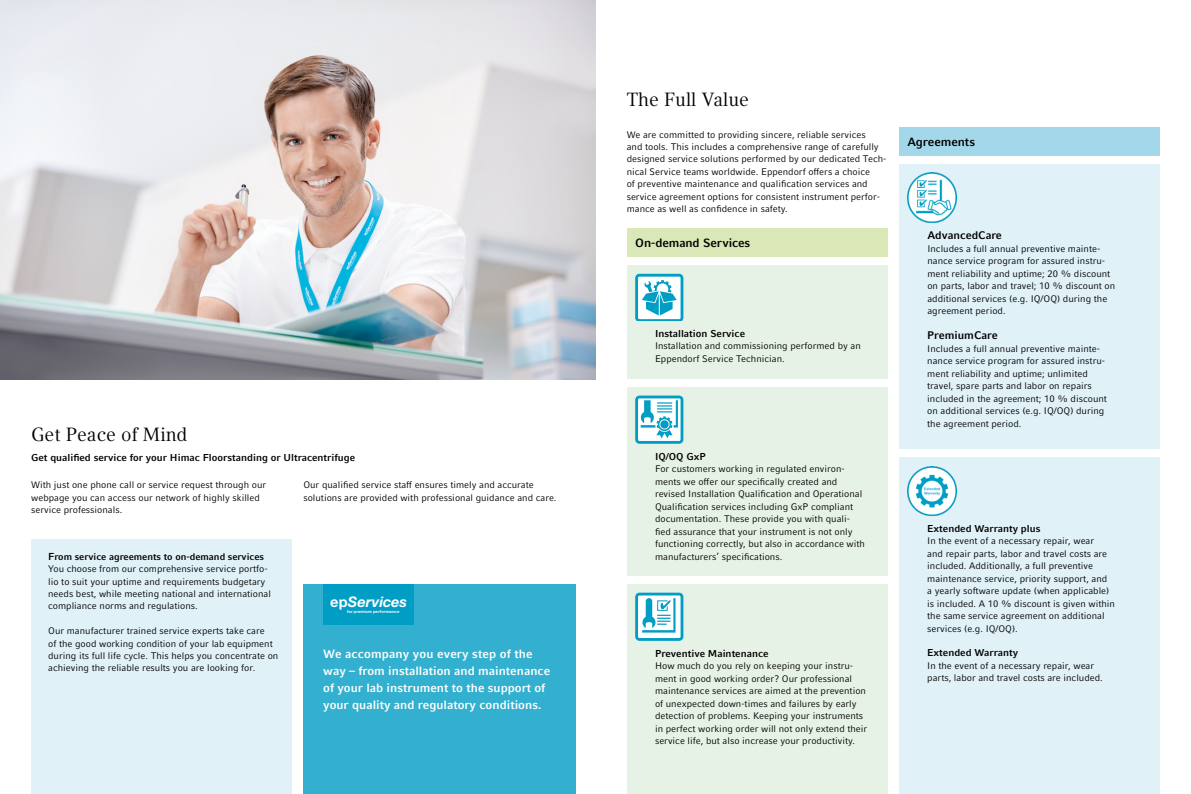
<style>
.page{position:relative;width:1191px;height:794px;background:#fff}
.page>*{position:absolute;margin:0;border:0;box-sizing:border-box;transform-origin:0 0}
.t1{font:19px "Compatil Textfor Eppendorf";color:#000}
.t2{font:italic 700 14.5px "EP Helvetica";color:#fff}
.t3{font:700 12px/17px "Compatil Factfor Eppendorf";color:#fff}
.t4{font:700 12px "Compatil Factfor Eppendorf";letter-spacing:-.01em;color:#000}
.t5{font:700 11px "Compatil Factfor Eppendorf";color:#000}
.t6{font:700 10px "Compatil Factfor Eppendorf";color:#000}
.t7{font:9.5px/12.5px "Compatil Factfor Eppendorf";color:#000}
.t8{font:700 4.1px "EP Helvetica";letter-spacing:.03em;color:#fff}
.s1{font-weight:700;font-size:10.1px}
.s2{font-weight:700}
.s3{font-style:normal}
</style>
<div class="page">
<div style="left:626px;top:387px;width:261px;height:188px;background:#e7f2e6"></div>
<svg style="left:635px;top:395px;width:48px;height:49px;background:#8fd3e5"></svg>
<div style="left:626px;top:584px;width:261px;height:210px;background:#e7f2e6"></div>
<svg style="left:635px;top:592px;width:48px;height:49px;background:#95d6e6"></svg>
<div style="left:626px;top:265px;width:261px;height:113px;background:#e7f2e6"></div>
<svg style="left:635px;top:274px;width:48px;height:47px;background:#89d1e3"></svg>
<div style="left:626px;top:228px;width:261px;height:29px;background:#dae7b6"></div>
<div style="left:899px;top:164px;width:260px;height:285px;background:#e0f1f8"></div>
<img style="left:907px;top:173px;width:50px;height:49px">
<div style="left:899px;top:458px;width:260px;height:336px;background:#e0f1f8"></div>
<img style="left:907px;top:466px;width:50px;height:50px">
<div style="left:899px;top:128px;width:260px;height:28px;background:#a3d8ea"></div>
<img style="left:0;top:0;width:595px;height:380px">
<div style="left:31px;top:539px;width:261px;height:255px;background:#e0f1f8"></div>
<div style="left:303px;top:584px;width:272px;height:210px;background:#33b0d0"></div>
<div style="left:323px;top:584px;width:91px;height:41px;background:#009dc5"></div>
<h1 class="t1" style="left:31px;top:424px;width:158px">Get Peace of Mind</h1>
<p class="t6" style="left:31px;top:452px;width:325px">Get qualified service for your Himac Floorstanding or Ultracentrifuge</p>
<p class="t7" style="left:31px;top:479px;width:236px">With just one phone call or service request through our webpage you can access our network of highly skilled service professionals.</p>
<p class="t7" style="left:303px;top:479px;width:255px">Our qualified service staff ensures timely and accurate solutions are provided with professional guidance and care.</p>
<p class="t7" style="left:48px;top:550px;width:224px"><span class="s1">F</span><span class="s2">rom service agreements to on-demand services </span>You choose from our comprehensive service portfo&shy;lio to suit your uptime and requirements budgetary needs best, while meeting national and international compliance norms and regulations.</p>
<p class="t7" style="left:48px;top:625px;width:232px">Our manufacturer trained service experts take care<br>of the good working condition of your lab equipment during its full life cycle. This helps you concentrate on achieving the reliable results you are looking for.</p>
<h2 class="t2" style="left:330px;top:593px;width:78px"><span class="s3">ep</span>Services</h2>
<p class="t8" style="left:347px;top:609px;width:54px">for premium performance</p>
<p class="t3" style="left:323px;top:645px;width:228px">We accompany you every step of the way – from installation and maintenance of your lab instrument to the support of your quality and regulatory conditions.</p>
<h1 class="t1" style="left:626px;top:88px;width:124px">The Full Value</h1>
<p class="t7" style="left:626px;top:128px;width:261px">We are committed to providing sincere, reliable services<br>and tools. This includes a comprehensive range of carefully designed service solutions performed by our dedicated Tech&shy;nical Service teams worldwide. Eppendorf offers a choice<br>of preventive maintenance and qualification services and service agreement options for consistent instrument perfor&shy;mance as well as confidence in safety.</p>
<p class="t4" style="left:635px;top:236px;width:117px">On-demand Services</p>
<p class="t6" style="left:655px;top:327px;width:92px">Installation Service</p>
<p class="t7" style="left:655px;top:340px;width:207px">Installation and commissioning performed by an<br>Eppendorf Service Technician.</p>
<p class="t6" style="left:655px;top:450px;width:52px">IQ/OQ GxP</p>
<p class="t7" style="left:655px;top:463px;width:211px">For customers working in regulated environ&shy;ments we offer our specifically created and revised Installation Qualification and Operational Qualification services including GxP compliant documentation. These provide you with quali&shy;fied assurance that your instrument is not only functioning correctly, but also in accordance with manufacturers’ specifications.</p>
<p class="t6" style="left:655px;top:647px;width:115px">Preventive Maintenance</p>
<p class="t7" style="left:655px;top:660px;width:214px">How much do you rely on keeping your instru&shy;ment in good working order? Our professional maintenance services are aimed at the prevention of unexpected down-times and failures by early detection of problems. Keeping your instruments in perfect working order will not only extend their service life, but also increase your productivity.</p>
<p class="t4" style="left:907px;top:135px;width:69px">Agreements</p>
<p class="t5" style="left:927px;top:229px;width:76px">AdvancedCare</p>
<p class="t7" style="left:927px;top:242px;width:189px">Includes a full annual preventive mainte&shy;nance service program for assured instru&shy;ment reliability and uptime; 20 % discount on parts, labor and travel; 10 % discount on additional services (e.g. IQ/OQ) during the agreement period.</p>
<p class="t5" style="left:927px;top:329px;width:72px">PremiumCare</p>
<p class="t7" style="left:927px;top:342px;width:181px">Includes a full annual preventive mainte&shy;nance service program for assured instru&shy;ment reliability and uptime; unlimited travel, spare parts and labor on repairs included in the agreement; 10 % discount on additional services (e.g. IQ/OQ) during the agreement period.</p>
<p class="t6" style="left:927px;top:522px;width:115px">Extended Warranty plus</p>
<p class="t7" style="left:927px;top:535px;width:189px">In the event of a necessary repair, wear<br>and repair parts, labor and travel costs are included. Additionally, a full preventive maintenance service, priority support, and<br>a yearly software update (when applicable) is included. A 10 % discount is given within the same service agreement on additional services (e.g. IQ/OQ).</p>
<p class="t6" style="left:927px;top:646px;width:92px">Extended Warranty</p>
<p class="t7" style="left:927px;top:659px;width:177px">In the event of a necessary repair, wear parts, labor and travel costs are included.</p>
</div>
